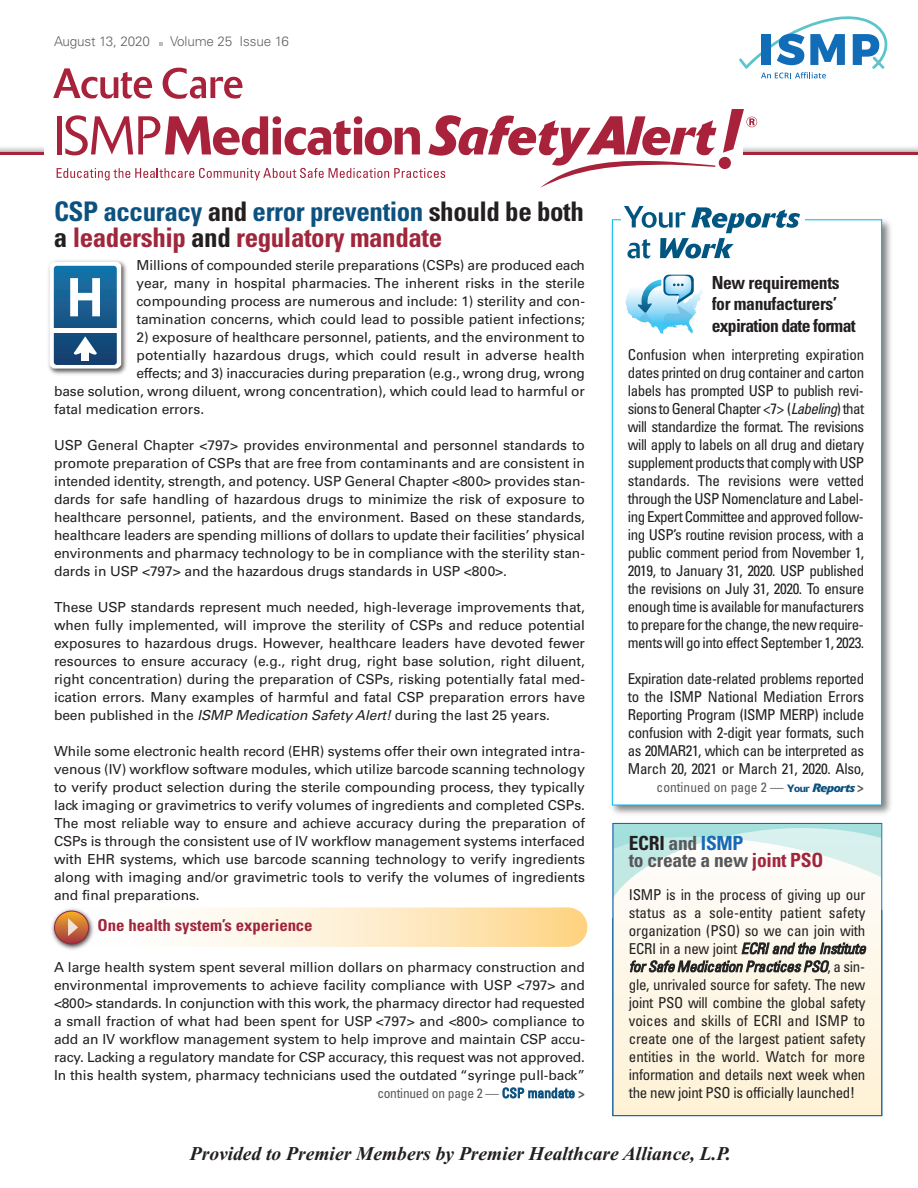
<style>
.page{position:relative;width:918px;height:1188px;background:#fff}
.page>*{position:absolute;margin:0;border:0;box-sizing:border-box;transform-origin:0 0}
.t1{font:700 condensed 27px/25.5px "Univers LT Std";letter-spacing:-.015em;color:#a0263c}
.t2{font:italic 700 19.5px "Times New Roman";color:#231f20}
.t3{font:700 condensed 19.5px/16.5px "Univers LT Std";letter-spacing:-.015em;color:#57585a}
.t4{font:700 condensed 18px/21.6px "Univers LT Std";letter-spacing:-.02em;color:#231f20}
.t5{font:700 condensed 16.5px "Univers LT Std";letter-spacing:-.005em;color:#a0263c}
.t6{font:condensed 15px/18px "Univers LT Std";letter-spacing:-.03em;color:#231f20;text-align:justify}
.t7{font:condensed 15px/18px "Univers LT Std";letter-spacing:-.02em;color:#222;text-align:justify}
.t8{font:13.8px/18px "Univers LT Std";letter-spacing:-.005em;color:#231f20;text-align:justify}
.t9{font:condensed 13.5px "Univers LT Std";color:#57585a}
.t10{font:300 13.5px "Univers LT Std";letter-spacing:-.01em;color:#636366}
.t11{font:condensed 13.5px "Univers LT Std";letter-spacing:-.02em;color:#57585a}
.s1{color:#0d517f}
.s2{color:#231f20}
.s3{font-style:italic}
.s4{font-weight:700}
.s5{font-family:"Delta";font-weight:500;font-stretch:normal;font-size:10.5px;color:#0d517f}
.s6{font-family:"Delta";font-weight:700;font-style:italic;font-stretch:normal;font-size:12px;color:#0d517f}
.s7{color:#176ab5}
.s8{color:#a0263c}
</style>
<div class="page">
<svg style="left:57px;top:907px;width:531px;height:40px"></svg>
<img style="left:51px;top:907px;width:47px;height:43px">
<svg style="left:54px;top:911px;width:35px;height:33px"></svg>
<svg style="left:757px;top:147px;width:161px;height:5px"></svg>
<hr style="left:743px;top:152px;width:175px;height:2px;background:#a7223a">
<svg style="left:0;top:147px;width:43px;height:5px"></svg>
<hr style="left:0;top:152px;width:43px;height:2px;background:#a7223a">
<svg style="left:53px;top:68px;width:99px;height:31px"></svg>
<svg style="left:163px;top:68px;width:80px;height:31px"></svg>
<svg style="left:57px;top:109px;width:700px;height:79px"></svg>
<svg style="left:739px;top:16px;width:149px;height:62px"></svg>
<svg style="left:159px;top:42px;width:3px;height:4px"></svg>
<img style="left:48px;top:260px;width:79px;height:115px">
<svg style="left:50px;top:262px;width:71px;height:107px"></svg>
<img style="left:611px;top:219px;width:280px;height:595px">
<div style="left:613px;top:220px;width:268px;height:585px;background:#fff"></div>
<div style="left:621px;top:193px;width:184px;height:44px;background:#fff"></div>
<svg style="left:625px;top:275px;width:69px;height:59px"></svg>
<svg style="left:624px;top:206px;width:176px;height:52px"></svg>
<svg style="left:614px;top:910px;width:266px;height:204px;background:#fef5e3"></svg>
<svg style="left:614px;top:825px;width:266px;height:85px"></svg>
<div style="left:612px;top:823px;width:270px;height:293px;border:1px solid #176ab5"></div>
<p class="t10" style="left:54px;top:36px;width:98px">August 13, 2020</p>
<p class="t10" style="left:170px;top:36px;width:120px">Volume 25 Issue 16</p>
<h1 class="t1" style="left:54px;top:201px;width:531px"><span class="s1">CSP accuracy</span> <span class="s2">and</span> <span class="s1">error prevention</span> <span class="s2">should be both a</span> leadership <span class="s2">and</span> regulatory mandate</h1>
<p class="t8" style="left:136px;top:257px;width:450px">Millions of compounded sterile preparations (CSPs) are produced each year, many in hospital pharmacies. The inherent risks in the sterile compounding process are numerous and include: 1) sterility and con&shy;tamination concerns, which could lead to possible patient infections;</p>
<p class="t8" style="left:136px;top:329px;width:450px">2) exposure of healthcare personnel, patients, and the environment to</p>
<p class="t8" style="left:136px;top:347px;width:450px">potentially hazardous drugs, which could result in adverse health</p>
<p class="t8" style="left:136px;top:365px;width:450px">effects; and 3) inaccuracies during preparation (e.g., wrong drug, wrong</p>
<p class="t8" style="left:54px;top:383px;width:532px">base solution, wrong diluent, wrong concentration), which could lead to harmful or</p>
<p class="t8" style="left:54px;top:401px;width:152px">fatal medication errors.</p>
<p class="t8" style="left:54px;top:437px;width:533px">USP General Chapter &lt;797&gt; provides environmental and personnel standards to promote preparation of CSPs that are free from contaminants and are consistent in intended identity, strength, and potency. USP General Chapter &lt;800&gt; provides stan&shy;dards for safe handling of hazardous drugs to minimize the risk of exposure to healthcare personnel, patients, and the environment. Based on these standards, healthcare leaders are spending millions of dollars to update their facilities’ physical environments and pharmacy technology to be in compliance with the sterility stan&shy;dards in USP &lt;797&gt; and the hazardous drugs standards in USP &lt;800&gt;.</p>
<p class="t8" style="left:54px;top:599px;width:532px">These USP standards represent much needed, high-leverage improvements that, when fully implemented, will improve the sterility of CSPs and reduce potential exposures to hazardous drugs. However, healthcare leaders have devoted fewer resources to ensure accuracy (e.g., right drug, right base solution, right diluent, right concentration) during the preparation of CSPs, risking potentially fatal med&shy;ication errors. Many examples of harmful and fatal CSP preparation errors have been published in the <span class="s3">ISMP Medication Safety Alert!</span> during the last 25 years.</p>
<p class="t8" style="left:54px;top:743px;width:533px">While some electronic health record (EHR) systems offer their own integrated intra&shy;venous (IV) workflow software modules, which utilize barcode scanning technology to verify product selection during the sterile compounding process, they typically lack imaging or gravimetrics to verify volumes of ingredients and completed CSPs.<br>The most reliable way to ensure and achieve accuracy during the preparation of CSPs is through the consistent use of IV workflow management systems interfaced with EHR systems, which use barcode scanning technology to verify ingredients along with imaging and/or gravimetric tools to verify the volumes of ingredients and final preparations.</p>
<p class="t5" style="left:97px;top:920px;width:217px">One health system’s experience</p>
<p class="t8" style="left:54px;top:959px;width:533px">A large health system spent several million dollars on pharmacy construction and environmental improvements to achieve facility compliance with USP &lt;797&gt; and &lt;800&gt; standards. In conjunction with this work, the pharmacy director had requested a small fraction of what had been spent for USP &lt;797&gt; and &lt;800&gt; compliance to add an IV workflow management system to help improve and maintain CSP accu&shy;racy. Lacking a regulatory mandate for CSP accuracy, this request was not approved.<br>In this health system, pharmacy technicians used the outdated “syringe pull-back”</p>
<p class="t11" style="left:377px;top:1088px;width:209px">continued on page 2 — <span class="s1">CSP mandate</span> <span class="s4">&gt;</span></p>
<h3 class="t4" style="left:712px;top:273px;width:145px">New requirements for manufacturers’ expiration date format</h3>
<p class="t6" style="left:628px;top:347px;width:238px">Confusion when interpreting expiration dates printed on drug container and carton labels has prompted USP to publish revi&shy;sions to General Chapter &lt;7&gt; (<span class="s3">Labeling</span>) that will standardize the format. The revisions will apply to labels on all drug and dietary supplement products that comply with USP standards. The revisions were vetted through the USP Nomenclature and Label&shy;ing Expert Committee and approved follow&shy;ing USP’s routine revision process, with a public comment period from November 1, 2019, to January 31, 2020. USP published the revisions on July 31, 2020. To ensure enough time is available for manufacturers to prepare for the change, the new require&shy;ments will go into effect September 1, 2023.</p>
<p class="t6" style="left:628px;top:671px;width:238px">Expiration date-related problems reported to the ISMP National Mediation Errors Reporting Program (ISMP MERP) include confusion with 2-digit year formats, such as 20MAR21, which can be interpreted as March 20, 2021 or March 21, 2020. Also,</p>
<p class="t9" style="left:657px;top:782px;width:209px">continued on page 2 — <span class="s5">Your</span> <span class="s6">Reports</span> <span class="s4">&gt;</span></p>
<h2 class="t3" style="left:629px;top:837px;width:196px"><span class="s2">ECRI</span> and <span class="s7">ISMP<br></span>to create a new <span class="s8">joint PSO</span></h2>
<p class="t7" style="left:629px;top:887px;width:238px">ISMP is in the process of giving up our status as a sole-entity patient safety organization (PSO) so we can join with ECRI in a new joint <span class="s3">ECRI and the Institute for Safe Medication Practices PSO</span>, a sin&shy;gle, unrivaled source for safety. The new joint PSO will combine the global safety voices and skills of ECRI and ISMP to create one of the largest patient safety entities in the world. Watch for more information and details next week when the new joint PSO is officially launched!</p>
<h2 class="t2" style="left:190px;top:1142px;width:543px">Provided to Premier Members by Premier Healthcare Alliance, L.P.</h2>
</div>
